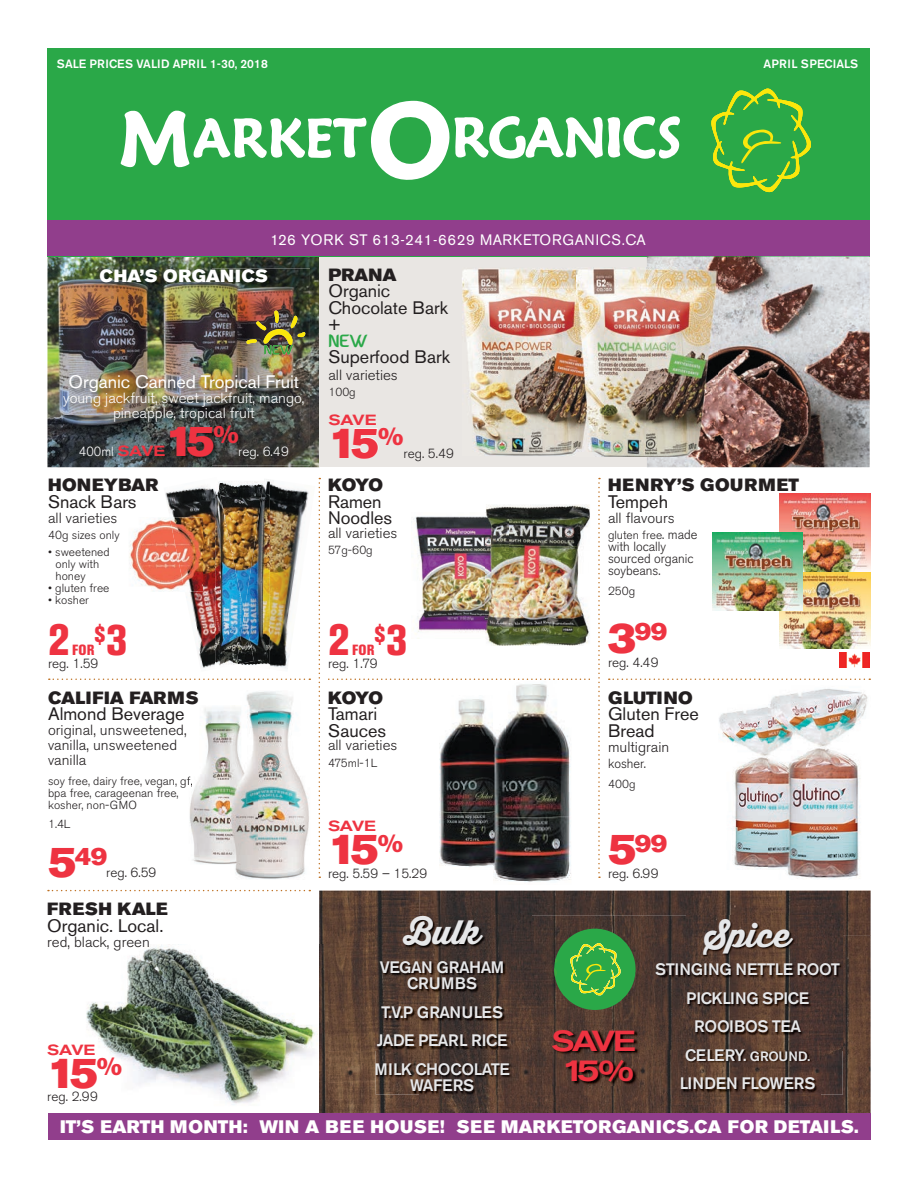
<style>
.page{position:relative;width:918px;height:1188px;background:#fff}
.page>*{position:absolute;margin:0;border:0;box-sizing:border-box;transform-origin:0 0}
.t1{font:800 condensed 43.5px "Akzidenz Grotesk BE";color:#ee3341}
.t2{font:42.45px "Akzidenz Grotesk BE Super";letter-spacing:-.13em;color:#ee3341}
.t3{font:33px "Thirsty Script Extrabold Demo";color:#e6e7e9}
.t4{font:500 expanded 31.5px "Akzidenz Grotesk BE";color:#ee3341}
.t5{font:500 expanded 28.8px "Akzidenz Grotesk BE";color:#ee3341}
.t6{font:24.75px "Akzidenz Grotesk BE Super";color:#ee3341}
.t7{font:800 condensed 21.9px "Akzidenz Grotesk BE";color:#ee3341}
.t8{font:18px/16.5px "Akzidenz Grotesk BE";color:#231f20}
.t9{font:18px "Akzidenz Grotesk BE Super";letter-spacing:.03em;color:#fff}
.t10{font:18px "Akzidenz Grotesk BE";color:#fff}
.t11{font:18px "Fontastique";color:#2aa848}
.t12{font:17.55px "Akzidenz Grotesk BE Super";letter-spacing:.02em;color:#231f20}
.t13{font:17.55px "Akzidenz Grotesk BE Super";letter-spacing:.065em;color:#231f20}
.t14{font:17.55px "Akzidenz Grotesk BE Super";letter-spacing:.03em;color:#fff}
.t15{font:500 16.5px/28.5px "Akzidenz Grotesk BE";letter-spacing:-.03em;color:#e6e7e9;text-align:center}
.t16{font:15px "Akzidenz Grotesk BE";letter-spacing:.035em;color:#fff;scale:.96 1}
.t17{font:300 14.7px/15px "Akzidenz Grotesk BE";color:#231f20}
.t18{font:300 14.7px/15px "Akzidenz Grotesk BE";color:#fff;text-align:center}
.t19{font:500 expanded 14.7px "Akzidenz Grotesk BE";letter-spacing:-.02em;color:#ee3341}
.t20{font:800 condensed 14.7px "Akzidenz Grotesk BE";letter-spacing:.02em;color:#ee3341}
.t21{font:300 13.2px/12px "Akzidenz Grotesk BE";color:#231f20}
.t22{font:300 13.2px "Akzidenz Grotesk BE";color:#fff}
.t23{font:500 12px "Akzidenz Grotesk BE";color:#fff}
.t24{font:300 11.7px/12px "Akzidenz Grotesk BE";color:#231f20}
.s1{font-weight:500;font-stretch:expanded;font-size:14.7px;color:#ee3341}
.s2{font-size:42.45px}
.s3{font-size:13.2px}
.s4{font-size:13.5px}
</style>
<div class="page">
<img style="left:86px;top:945px;width:232px;height:160px">
<img style="left:47px;top:256px;width:272px;height:211px">
<div style="left:319px;top:256px;width:551px;height:211px;background:#e9e6e3"></div>
<svg style="left:48px;top:890px;width:262px;height:1px"></svg>
<svg style="left:86px;top:1058px;width:12px;height:31px"></svg>
<svg style="left:49px;top:679px;width:261px;height:1px"></svg>
<svg style="left:328px;top:679px;width:262px;height:1px"></svg>
<svg style="left:609px;top:679px;width:261px;height:1px"></svg>
<img style="left:319px;top:890px;width:100px;height:223px">
<img style="left:419px;top:890px;width:452px;height:45px">
<img style="left:821px;top:935px;width:50px;height:178px">
<img style="left:419px;top:1095px;width:402px;height:18px">
<div style="left:47px;top:48px;width:823px;height:208px;background:#2aa848"></div>
<svg style="left:711px;top:89px;width:100px;height:103px"></svg>
<svg style="left:121px;top:101px;width:559px;height:79px"></svg>
<div style="left:48px;top:1113px;width:823px;height:27px;background:#913e8c"></div>
<div style="left:47px;top:220px;width:823px;height:36px;background:#913e8c"></div>
<img style="left:376px;top:916px;width:467px;height:179px">
<div style="left:554px;top:929px;width:82px;height:81px;background:#2aa848;border-radius:50%"></div>
<svg style="left:570px;top:943px;width:51px;height:53px"></svg>
<svg style="left:554px;top:957px;width:3px;height:24px"></svg>
<img style="left:552px;top:1030px;width:87px;height:55px">
<img style="left:647px;top:256px;width:223px;height:211px">
<svg style="left:351px;top:428px;width:28px;height:31px"></svg>
<img style="left:462px;top:268px;width:256px;height:188px">
<img style="left:576px;top:268px;width:27px;height:188px">
<svg style="left:319px;top:478px;width:1px;height:400px"></svg>
<img style="left:165px;top:486px;width:50px;height:182px">
<img style="left:266px;top:479px;width:43px;height:190px">
<img style="left:215px;top:481px;width:23px;height:183px">
<img style="left:238px;top:480px;width:32px;height:188px">
<img style="left:237px;top:613px;width:17px;height:51px">
<img style="left:129px;top:517px;width:41px;height:75px">
<img style="left:170px;top:517px;width:33px;height:75px">
<img style="left:413px;top:512px;width:73px;height:121px">
<img style="left:486px;top:504px;width:104px;height:142px">
<img style="left:439px;top:699px;width:54px;height:168px">
<img style="left:493px;top:683px;width:78px;height:199px">
<img style="left:63px;top:268px;width:247px;height:197px">
<img style="left:246px;top:310px;width:60px;height:45px">
<img style="left:279px;top:345px;width:14px;height:10px">
<svg style="left:598px;top:478px;width:2px;height:400px"></svg>
<img style="left:189px;top:708px;width:41px;height:156px">
<svg style="left:189px;top:777px;width:3px;height:11px"></svg>
<img style="left:230px;top:691px;width:79px;height:188px">
<img style="left:719px;top:707px;width:50px;height:162px">
<img style="left:769px;top:688px;width:99px;height:191px">
<img style="left:780px;top:494px;width:90px;height:155px">
<img style="left:712px;top:533px;width:91px;height:77px">
<img style="left:839px;top:653px;width:31px;height:15px">
<p class="t23" style="left:57px;top:56px;width:213px">SALE PRICES VALID APRIL 1-30, 2018</p>
<p class="t23" style="left:764px;top:56px;width:96px">APRIL SPECIALS</p>
<p class="t16" style="left:270px;top:231px;width:392px">126 YORK ST 613-241-6629 MARKETORGANICS.CA</p>
<h3 class="t14" style="left:100px;top:265px;width:170px">CHA’S ORGANICS</h3>
<h3 class="t10" style="left:68px;top:371px;width:232px">Organic Canned Tropical Fruit</h3>
<p class="t18" style="left:63px;top:391px;width:243px">young jackfruit, sweet jackfruit, mango, pineapple, tropical fruit</p>
<p class="t22" style="left:79px;top:444px;width:88px">400ml <span class="s1">SAVE</span></p>
<h2 class="t2" style="left:165px;top:416px;width:75px">15<sup>%</sup></h2>
<p class="t22" style="left:238px;top:444px;width:52px">reg. 6.49</p>
<h3 class="t12" style="left:48px;top:475px;width:112px">HONEYBAR</h3>
<h3 class="t8" style="left:48px;top:493px;width:90px">Snack Bars</h3>
<p class="t17" style="left:48px;top:510px;width:71px">all varieties</p>
<p class="t24" style="left:48px;top:529px;width:73px">40g sizes only</p>
<p class="t24" style="left:56px;top:546px;width:56px;text-indent:-8px">• sweetened only with honey</p>
<p class="t24" style="left:48px;top:582px;width:63px">• gluten free</p>
<p class="t24" style="left:48px;top:594px;width:43px">• kosher</p>
<h1 class="t1" style="left:48px;top:614px;width:23px">2</h1>
<h3 class="t7" style="left:95px;top:622px;width:34px">$<span class="s2">3</span></h3>
<p class="t21" style="left:48px;top:658px;width:52px">reg. 1.59</p>
<p class="t20" style="left:72px;top:641px;width:24px">FOR</p>
<h3 class="t12" style="left:48px;top:688px;width:152px">CALIFIA FARMS</h3>
<h3 class="t8" style="left:48px;top:706px;width:138px">Almond Beverage</h3>
<p class="t17" style="left:48px;top:723px;width:140px">original, unsweetened, vanilla, unsweetened vanilla</p>
<p class="t24" style="left:48px;top:775px;width:146px">soy free, dairy free, vegan, gf, bpa free, carageenan free, kosher, non-GMO</p>
<p class="t24" style="left:48px;top:819px;width:24px">1.4L</p>
<h3 class="t6" style="left:48px;top:842px;width:61px"><span class="s2">5</span>49</h3>
<p class="t21" style="left:106px;top:867px;width:52px">reg. 6.59</p>
<h3 class="t12" style="left:47px;top:899px;width:122px">FRESH KALE</h3>
<h3 class="t8" style="left:47px;top:917px;width:118px">Organic. Local.</h3>
<p class="t17" style="left:47px;top:935px;width:104px">red, black, green</p>
<p class="t19" style="left:47px;top:1041px;width:50px">SAVE</p>
<h2 class="t2" style="left:47px;top:1048px;width:77px">15<sup>%</sup></h2>
<p class="t21" style="left:47px;top:1091px;width:52px">reg. 2.99</p>
<h3 class="t12" style="left:328px;top:264px;width:70px">PRANA</h3>
<h3 class="t8" style="left:328px;top:283px;width:121px">Organic<br>Chocolate Bark +</h3>
<h3 class="t11" style="left:328px;top:334px;width:40px">NEW</h3>
<h3 class="t8" style="left:328px;top:349px;width:123px">Superfood Bark</h3>
<p class="t17" style="left:328px;top:367px;width:71px">all varieties</p>
<p class="t24" style="left:328px;top:386px;width:29px">100g</p>
<p class="t19" style="left:328px;top:411px;width:50px">SAVE</p>
<h2 class="t2" style="left:328px;top:418px;width:77px">15<sup>%</sup></h2>
<p class="t21" style="left:404px;top:447px;width:52px">reg. 5.49</p>
<h3 class="t12" style="left:328px;top:475px;width:56px">KOYO</h3>
<h3 class="t8" style="left:328px;top:493px;width:66px">Ramen<br>Noodles</h3>
<p class="t17" style="left:328px;top:525px;width:71px">all varieties</p>
<p class="t24" style="left:328px;top:544px;width:46px">57g-60g</p>
<h1 class="t1" style="left:328px;top:614px;width:23px">2</h1>
<h3 class="t7" style="left:375px;top:622px;width:34px">$<span class="s2">3</span></h3>
<p class="t21" style="left:328px;top:658px;width:51px">reg. 1.79</p>
<p class="t20" style="left:352px;top:641px;width:24px">FOR</p>
<h3 class="t12" style="left:328px;top:688px;width:56px">KOYO</h3>
<h3 class="t8" style="left:328px;top:706px;width:60px">Tamari<br>Sauces</h3>
<p class="t17" style="left:328px;top:738px;width:71px">all varieties</p>
<p class="t24" style="left:328px;top:757px;width:51px">475ml-1L</p>
<p class="t19" style="left:328px;top:817px;width:50px">SAVE</p>
<h2 class="t2" style="left:328px;top:825px;width:77px">15<sup>%</sup></h2>
<p class="t21" style="left:328px;top:868px;width:101px">reg. 5.59 – 15.29</p>
<h3 class="t3" style="left:404px;top:907px;width:78px">Bulk</h3>
<h3 class="t15" style="left:380px;top:959px;width:126px;line-height:16.5px">VEGAN GRAHAM<br>CRUMBS</h3>
<h3 class="t15" style="left:374px;top:998px;width:137px">T.V.P GRANULES<br>JADE PEARL RICE<br>MILK CHOCOLATE</h3>
<h3 class="t15" style="left:410px;top:1071px;width:66px">WAFERS</h3>
<h3 class="t13" style="left:608px;top:475px;width:193px">HENRY’S GOURMET</h3>
<h3 class="t8" style="left:608px;top:493px;width:62px">Tempeh</h3>
<p class="t17" style="left:608px;top:510px;width:68px">all flavours</p>
<p class="t24" style="left:608px;top:529px;width:91px">gluten free<span class="s3">. made</span></p>
<p class="t21" style="left:608px;top:541px;width:87px">with locally sourced organic soybeans.</p>
<p class="t24" style="left:608px;top:585px;width:29px">250g</p>
<h3 class="t6" style="left:608px;top:617px;width:61px"><span class="s2">3</span>99</h3>
<p class="t21" style="left:608px;top:656px;width:52px">reg. 4.49</p>
<h3 class="t12" style="left:608px;top:688px;width:86px">GLUTINO</h3>
<h3 class="t8" style="left:608px;top:706px;width:92px">Gluten Free<br>Bread</h3>
<p class="t17" style="left:608px;top:740px;width:63px">multigrain</p>
<p class="t21" style="left:608px;top:758px;width:39px">kosher.</p>
<p class="t24" style="left:608px;top:778px;width:29px">400g</p>
<h3 class="t6" style="left:608px;top:829px;width:61px"><span class="s2">5</span>99</h3>
<p class="t21" style="left:608px;top:868px;width:52px">reg. 6.99</p>
<h3 class="t5" style="left:551px;top:1023px;width:86px">SAVE</h3>
<h3 class="t4" style="left:562px;top:1050px;width:73px">15%</h3>
<h3 class="t3" style="left:705px;top:910px;width:87px">Spice</h3>
<h3 class="t15" style="left:655px;top:955px;width:186px">STINGING NETTLE ROOT<br>PICKLING SPICE<br>ROOIBOS TEA<br>CELERY. <span class="s4">GROUND.<br></span>LINDEN FLOWERS</h3>
<h3 class="t9" style="left:60px;top:1116px;width:800px">IT’S EARTH MONTH: WIN A BEE HOUSE! SEE MARKETORGANICS.CA FOR DETAILS.</h3>
</div>
